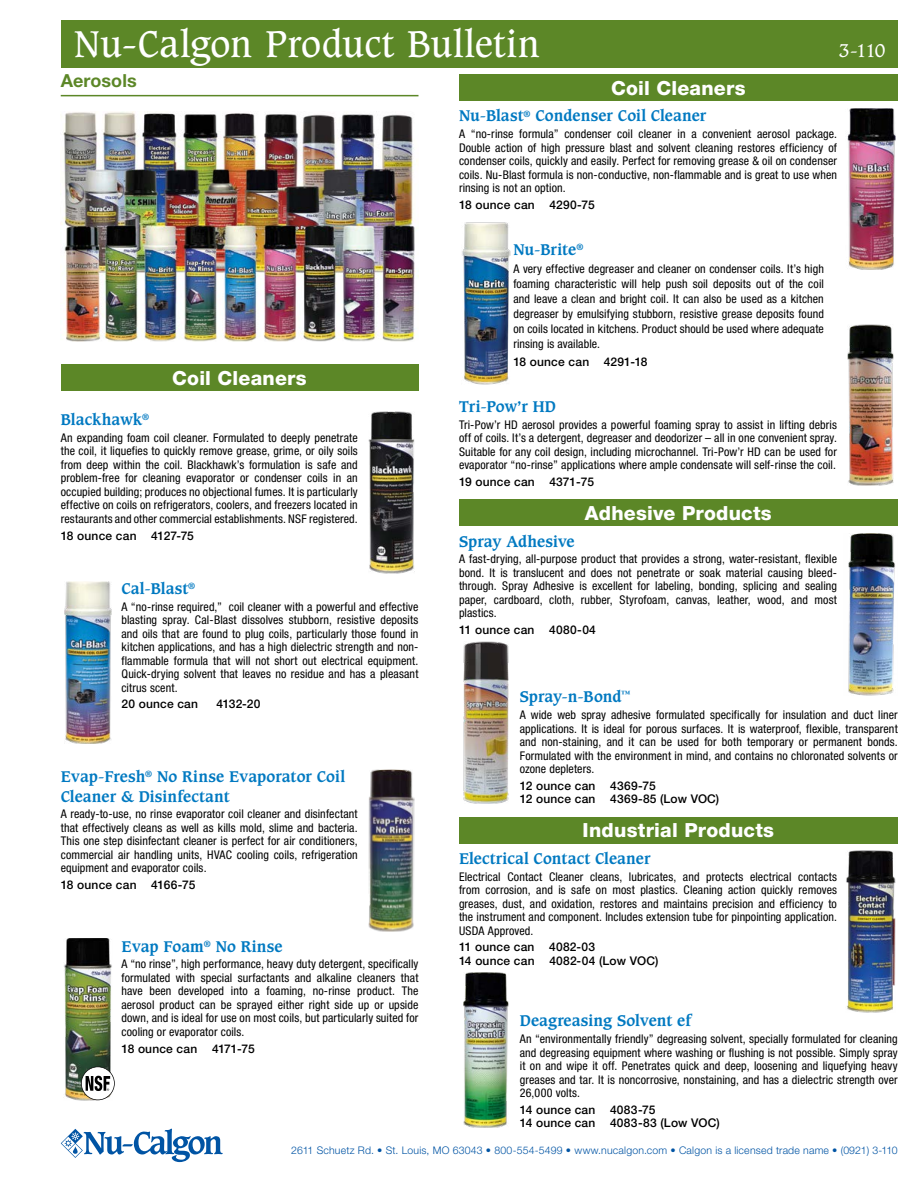
<style>
.page{position:relative;width:918px;height:1188px;background:#fff}
.page>*{position:absolute;margin:0;border:0;box-sizing:border-box;transform-origin:0 0}
.t1{font:36px "Caxton Std";letter-spacing:.01em;color:#fff}
.t2{font:800 19.5px "Helvetica Neue LT Pro";letter-spacing:.01em;color:#fff}
.t3{font:700 18px "Helvetica Neue LT Pro";letter-spacing:.005em;color:#5c8727}
.t4{font:18px "Caxton Std";color:#fff}
.t5{font:700 15px/19.8px "Caxton Std";letter-spacing:.005em;color:#0079c1}
.t6{font:condensed 12px/13.5px "Helvetica Neue LT Pro";letter-spacing:.01em;color:#000;text-align:justify}
.t7{font:500 12px/13.5px "Helvetica Neue LT Pro";letter-spacing:.015em;color:#000}
.t8{font:300 10.5px "Helvetica Neue LT Pro";letter-spacing:.02em;color:#0054a4}
</style>
<div class="page">
<div style="left:61px;top:20px;width:837px;height:48px;background:#5c8727"></div>
<div style="left:61px;top:364px;width:357px;height:28px;background:#5c8727"></div>
<div style="left:459px;top:74px;width:439px;height:27px;background:#5c8727"></div>
<hr style="left:61px;top:95px;width:357px;height:1px;background:#5c8727">
<img style="left:462px;top:223px;width:48px;height:162px">
<img style="left:847px;top:108px;width:49px;height:162px">
<img style="left:61px;top:111px;width:357px;height:230px">
<img style="left:64px;top:938px;width:48px;height:162px">
<svg style="left:81px;top:1066px;width:34px;height:34px"></svg>
<img style="left:64px;top:581px;width:47px;height:162px">
<img style="left:368px;top:412px;width:47px;height:162px">
<img style="left:368px;top:770px;width:47px;height:162px">
<div style="left:459px;top:817px;width:439px;height:27px;background:#5c8727"></div>
<div style="left:459px;top:500px;width:439px;height:26px;background:#5c8727"></div>
<img style="left:464px;top:641px;width:44px;height:162px">
<img style="left:848px;top:533px;width:47px;height:162px">
<img style="left:464px;top:972px;width:44px;height:155px">
<img style="left:846px;top:850px;width:50px;height:162px">
<img style="left:848px;top:324px;width:46px;height:162px">
<svg style="left:61px;top:1129px;width:162px;height:33px"></svg>
<h1 class="t1" style="left:74px;top:22px;width:467px">Nu-Calgon Product Bulletin</h1>
<h3 class="t3" style="left:61px;top:69px;width:78px">Aerosols</h3>
<h2 class="t2" style="left:611px;top:76px;width:136px">Coil Cleaners</h2>
<h3 class="t4" style="left:839px;top:40px;width:48px">3-110</h3>
<h2 class="t2" style="left:172px;top:366px;width:136px">Coil Cleaners</h2>
<p class="t5" style="left:61px;top:410px;width:90px">Blackhawk<sup>®</sup></p>
<p class="t6" style="left:61px;top:431px;width:299px">An expanding foam coil cleaner. Formulated to deeply penetrate the coil, it liquefies to quickly remove grease, grime, or oily soils from deep within the coil. Blackhawk’s formulation is safe and problem-free for cleaning evaporator or condenser coils in an occupied building; produces no objectional fumes. It is particularly effective on coils on refrigerators, coolers, and freezers located in restaurants and other commercial establishments. NSF registered.</p>
<p class="t7" style="left:61px;top:529px;width:135px">18 ounce can 4127-75</p>
<p class="t5" style="left:122px;top:579px;width:75px">Cal-Blast<sup>®</sup></p>
<p class="t6" style="left:122px;top:600px;width:299px">A “no-rinse required,” coil cleaner with a powerful and effective blasting spray. Cal-Blast dissolves stubborn, resistive deposits and oils that are found to plug coils, particularly those found in kitchen applications, and has a high dielectric strength and non&shy;flammable formula that will not short out electrical equipment.<br>Quick-drying solvent that leaves no residue and has a pleasant citrus scent.</p>
<p class="t7" style="left:122px;top:697px;width:78px">20 ounce can</p>
<p class="t7" style="left:216px;top:697px;width:46px">4132-20</p>
<p class="t5" style="left:61px;top:767px;width:286px">Evap-Fresh<sup>®</sup> No Rinse Evaporator Coil<br>Cleaner &amp; Disinfectant</p>
<p class="t6" style="left:61px;top:807px;width:299px">A ready-to-use, no rinse evaporator coil cleaner and disinfectant that effectively cleans as well as kills mold, slime and bacteria.<br>This one step disinfectant cleaner is perfect for air conditioners, commercial air handling units, HVAC cooling coils, refrigeration equipment and evaporator coils.</p>
<p class="t7" style="left:61px;top:878px;width:136px">18 ounce can 4166-75</p>
<p class="t5" style="left:122px;top:937px;width:163px">Evap Foam<sup>®</sup> No Rinse</p>
<p class="t6" style="left:122px;top:957px;width:299px">A “no rinse”, high performance, heavy duty detergent, specifically formulated with special surfactants and alkaline cleaners that have been developed into a foaming, no-rinse product. The aerosol product can be sprayed either right side up or upside down, and is ideal for use on most coils, but particularly suited for cooling or evaporator coils.</p>
<p class="t7" style="left:122px;top:1042px;width:135px">18 ounce can 4171-75</p>
<p class="t5" style="left:459px;top:106px;width:249px">Nu-Blast<sup>®</sup> Condenser Coil Cleaner</p>
<p class="t6" style="left:459px;top:127px;width:380px">A “no-rinse formula” condenser coil cleaner in a convenient aerosol package.<br>Double action of high pressure blast and solvent cleaning restores efficiency of condenser coils, quickly and easily. Perfect for removing grease &amp; oil on condenser coils. Nu-Blast formula is non-conductive, non-flammable and is great to use when rinsing is not an option.</p>
<p class="t7" style="left:459px;top:198px;width:137px">18 ounce can 4290-75</p>
<p class="t5" style="left:513px;top:240px;width:72px">Nu-Brite<sup>®</sup></p>
<p class="t6" style="left:513px;top:261px;width:312px;line-height:15px">A very effective degreaser and cleaner on condenser coils. It’s high foaming characteristic will help push soil deposits out of the coil and leave a clean and bright coil. It can also be used as a kitchen degreaser by emulsifying stubborn, resistive grease deposits found on coils located in kitchens. Product should be used where adequate rinsing is available.</p>
<p class="t7" style="left:513px;top:355px;width:136px">18 ounce can 4291-18</p>
<p class="t5" style="left:459px;top:397px;width:99px">Tri-Pow’r HD</p>
<p class="t6" style="left:459px;top:418px;width:380px">Tri-Pow’r HD aerosol provides a powerful foaming spray to assist in lifting debris off of coils. It’s a detergent, degreaser and deodorizer – all in one convenient spray.<br>Suitable for any coil design, including microchannel. Tri-Pow’r HD can be used for evaporator “no-rinse” applications where ample condensate will self-rinse the coil.</p>
<p class="t7" style="left:459px;top:475px;width:137px">19 ounce can 4371-75</p>
<h2 class="t2" style="left:585px;top:501px;width:188px">Adhesive Products</h2>
<p class="t5" style="left:459px;top:532px;width:117px">Spray Adhesive</p>
<p class="t6" style="left:459px;top:552px;width:380px">A fast-drying, all-purpose product that provides a strong, water-resistant, flexible bond. It is translucent and does not penetrate or soak material causing bleed&shy;through. Spray Adhesive is excellent for labeling, bonding, splicing and sealing paper, cardboard, cloth, rubber, Styrofoam, canvas, leather, wood, and most plastics.</p>
<p class="t7" style="left:459px;top:623px;width:138px">11 ounce can 4080-04</p>
<p class="t5" style="left:520px;top:687px;width:112px">Spray-n-Bond<sup>™</sup></p>
<p class="t6" style="left:520px;top:708px;width:380px">A wide web spray adhesive formulated specifically for insulation and duct liner applications. It is ideal for porous surfaces. It is waterproof, flexible, transparent and non-staining, and it can be used for both temporary or permanent bonds.<br>Formulated with the environment in mind, and contains no chloronated solvents or ozone depleters.</p>
<p class="t7" style="left:520px;top:779px;width:201px">12 ounce can 4369-75<br>12 ounce can 4369-85 (Low VOC)</p>
<h2 class="t2" style="left:583px;top:819px;width:193px">Industrial Products</h2>
<p class="t5" style="left:459px;top:849px;width:193px">Electrical Contact Cleaner</p>
<p class="t6" style="left:459px;top:870px;width:380px">Electrical Contact Cleaner cleans, lubricates, and protects electrical contacts from corrosion, and is safe on most plastics. Cleaning action quickly removes greases, dust, and oxidation, restores and maintains precision and efficiency to the instrument and component. Includes extension tube for pinpointing application.<br>USDA Approved.</p>
<p class="t7" style="left:459px;top:940px;width:201px">11 ounce can 4082-03<br>14 ounce can 4082-04 (Low VOC)</p>
<p class="t5" style="left:520px;top:1011px;width:173px">Deagreasing Solvent ef</p>
<p class="t6" style="left:520px;top:1032px;width:380px">An “environmentally friendly” degreasing solvent, specially formulated for cleaning and degreasing equipment where washing or flushing is not possible. Simply spray it on and wipe it off. Penetrates quick and deep, loosening and liquefying heavy greases and tar. It is noncorrosive, nonstaining, and has a dielectric strength over 26,000 volts.</p>
<p class="t7" style="left:520px;top:1103px;width:202px">14 ounce can 4083-75<br>14 ounce can 4083-83 (Low VOC)</p>
<p class="t8" style="left:291px;top:1144px;width:608px">2611 Schuetz Rd. • St. Louis, MO 63043 • 800-554-5499 • www.nucalgon.com • Calgon is a licensed trade name • (0921) 3-110</p>
</div>
